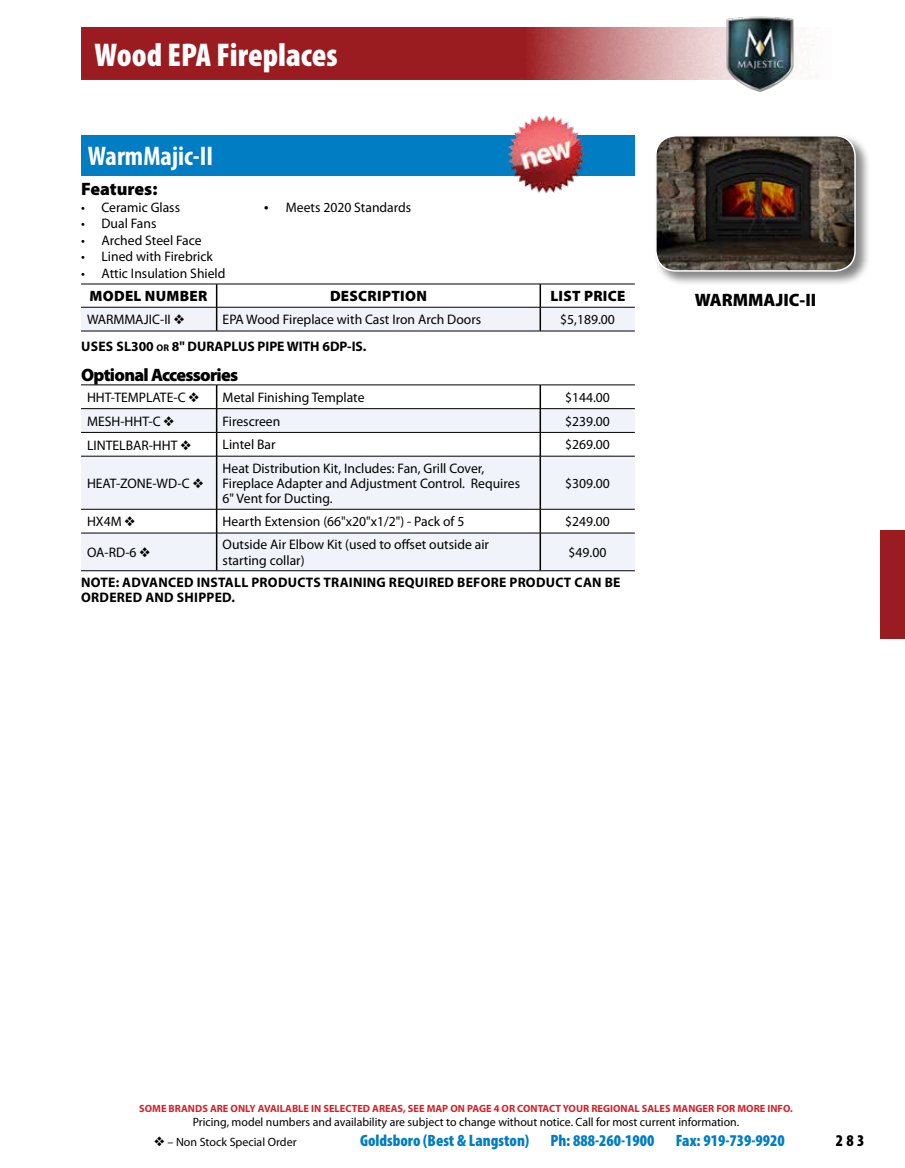
<style>
.page{position:relative;width:905px;height:1168px;background:#fff}
.page>*{position:absolute;margin:0;border:0;box-sizing:border-box;transform-origin:0 0}
.t1{font:900 condensed 33px "Myriad Pro";color:#fff}
.t2{font:700 condensed 27px "Myriad Pro";color:#fff}
.t3{font:900 18px "Myriad Pro";color:#000}
.t4{font:900 18px "Myriad Pro";letter-spacing:-.04em;color:#000}
.t5{font:900 condensed 16.5px "Myriad Pro";color:#007dc3}
.t6{font:900 condensed 16.5px "Myriad Pro";color:#000}
.t7{font:900 15px "Myriad Pro";letter-spacing:.02em;color:#000}
.t8{font:13.8px/15.3px "Myriad Pro";color:#000}
.t9{font:700 13.8px/15.3px "Myriad Pro";letter-spacing:.02em;color:#000}
.t10{font:700 13.8px "Myriad Pro";color:#000}
.t11{font:12px "Myriad Pro";color:#000}
.t12{font:700 10.5px "Myriad Pro";color:#d2232a}
.s1{font-style:inherit}
.s2{font-size:9.6px}
</style>
<div class="page">
<div style="left:81px;top:135px;width:553px;height:41px;background:#007dc3"></div>
<svg style="left:81px;top:308px;width:553px;height:262px;fill:#f0f3fa"></svg>
<svg style="left:81px;top:386px;width:553px;height:147px;fill:#f0f3fa"></svg>
<hr style="left:539px;top:284px;width:2px;height:23px;background:#000">
<svg style="left:216px;top:285px;width:1px;height:46px"></svg>
<hr style="left:539px;top:307px;width:2px;height:24px;background:#000">
<hr style="left:539px;top:385px;width:2px;height:23px;background:#000">
<hr style="left:539px;top:409px;width:2px;height:23px;background:#000">
<svg style="left:216px;top:386px;width:1px;height:70px"></svg>
<hr style="left:539px;top:433px;width:2px;height:23px;background:#000">
<hr style="left:216px;top:456px;width:1px;height:53px;background:#000">
<hr style="left:539px;top:456px;width:2px;height:53px;background:#000">
<svg style="left:216px;top:510px;width:1px;height:23px"></svg>
<hr style="left:539px;top:509px;width:2px;height:24px;background:#000">
<hr style="left:216px;top:533px;width:1px;height:37px;background:#000">
<hr style="left:539px;top:533px;width:2px;height:37px;background:#000">
<hr style="left:81px;top:307px;width:136px;height:1px;background:#000">
<hr style="left:217px;top:307px;width:323px;height:1px;background:#000">
<hr style="left:540px;top:307px;width:94px;height:1px;background:#000">
<hr style="left:81px;top:331px;width:136px;height:1px;background:#000">
<hr style="left:217px;top:331px;width:323px;height:1px;background:#000">
<hr style="left:540px;top:331px;width:94px;height:1px;background:#000">
<hr style="left:81px;top:570px;width:136px;height:1px;background:#000">
<hr style="left:217px;top:570px;width:323px;height:1px;background:#000">
<hr style="left:540px;top:570px;width:94px;height:1px;background:#000">
<hr style="left:81px;top:408px;width:136px;height:1px;background:#000">
<hr style="left:217px;top:408px;width:323px;height:1px;background:#000">
<hr style="left:540px;top:408px;width:94px;height:1px;background:#000">
<hr style="left:81px;top:432px;width:136px;height:1px;background:#000">
<hr style="left:217px;top:432px;width:323px;height:1px;background:#000">
<hr style="left:540px;top:432px;width:94px;height:1px;background:#000">
<hr style="left:81px;top:456px;width:136px;height:1px;background:#000">
<hr style="left:217px;top:456px;width:323px;height:1px;background:#000">
<hr style="left:540px;top:456px;width:94px;height:1px;background:#000">
<hr style="left:81px;top:509px;width:136px;height:1px;background:#000">
<hr style="left:217px;top:509px;width:323px;height:1px;background:#000">
<hr style="left:540px;top:509px;width:94px;height:1px;background:#000">
<hr style="left:81px;top:533px;width:136px;height:1px;background:#000">
<hr style="left:217px;top:533px;width:323px;height:1px;background:#000">
<hr style="left:540px;top:533px;width:94px;height:1px;background:#000">
<hr style="left:81px;top:385px;width:136px;height:1px;background:#000">
<hr style="left:217px;top:385px;width:323px;height:1px;background:#000">
<hr style="left:540px;top:385px;width:94px;height:1px;background:#000">
<hr style="left:81px;top:284px;width:136px;height:1px;background:#000">
<hr style="left:217px;top:284px;width:323px;height:1px;background:#000">
<hr style="left:540px;top:284px;width:94px;height:1px;background:#000">
<img style="left:507px;top:115px;width:78px;height:78px">
<div style="left:653px;top:134px;width:217px;height:152px;background:#000;opacity:.49"></div>
<img style="left:656px;top:136px;width:199px;height:135px">
<div style="left:655px;top:135px;width:200px;height:137px;border:2px solid #fff;border-radius:20px"></div>
<svg style="left:81px;top:27px;width:638px;height:53px;background:#a93c40"></svg>
<img style="left:719px;top:16px;width:78px;height:76px">
<div style="left:879px;top:530px;width:25px;height:108px;background:#9b1c20"></div>
<h1 class="t1" style="left:94px;top:34px;width:245px">Wood EPA Fireplaces</h1>
<h2 class="t2" style="left:88px;top:140px;width:127px">WarmMajic-II</h2>
<h3 class="t3" style="left:81px;top:177px;width:78px">Features:</h3>
<p class="t8" style="left:81px;top:199px;width:101px">• Ceramic Glass</p>
<p class="t8" style="left:264px;top:199px;width:149px">● Meets 2020 Standards</p>
<p class="t8" style="left:81px;top:216px;width:77px">• Dual Fans</p>
<p class="t8" style="left:81px;top:232px;width:122px">• Arched Steel Face</p>
<p class="t8" style="left:81px;top:249px;width:133px">• Lined with Firebrick</p>
<p class="t8" style="left:81px;top:265px;width:146px">• Attic Insulation Shield</p>
<p class="t7" style="left:90px;top:286px;width:119px">MODEL NUMBER</p>
<p class="t7" style="left:330px;top:286px;width:98px">DESCRIPTION</p>
<p class="t7" style="left:550px;top:286px;width:77px">LIST PRICE</p>
<p class="t8" style="left:87px;top:312px;width:99px">WARMMAJIC-II ❖</p>
<p class="t8" style="left:223px;top:312px;width:260px">EPA Wood Fireplace with Cast Iron Arch Doors</p>
<p class="t8" style="left:560px;top:312px;width:56px">$5,189.00</p>
<p class="t10" style="left:81px;top:338px;width:287px"><span class="s1">USES SL300</span> <span class="s2">or</span> 8" DURAPLUS PIPE WITH 6DP-IS<span class="s1">.</span></p>
<h3 class="t4" style="left:81px;top:363px;width:159px">Optional Accessories</h3>
<p class="t8" style="left:87px;top:389px;width:114px">HHT-TEMPLATE-C ❖</p>
<p class="t8" style="left:223px;top:389px;width:143px">Metal Finishing Template</p>
<p class="t8" style="left:565px;top:389px;width:46px">$144.00</p>
<p class="t8" style="left:87px;top:413px;width:89px">MESH-HHT-C ❖</p>
<p class="t8" style="left:223px;top:413px;width:59px">Firescreen</p>
<p class="t8" style="left:565px;top:413px;width:46px">$239.00</p>
<p class="t8" style="left:87px;top:437px;width:106px">LINTELBAR-HHT ❖</p>
<p class="t8" style="left:223px;top:437px;width:54px">Lintel Bar</p>
<p class="t8" style="left:565px;top:437px;width:46px">$269.00</p>
<p class="t8" style="left:87px;top:475px;width:118px">HEAT-ZONE-WD-C ❖</p>
<p class="t8" style="left:223px;top:460px;width:299px">Heat Distribution Kit, Includes: Fan, Grill Cover,<br>Fireplace Adapter and Adjustment Control. Requires<br>6" Vent for Ducting.</p>
<p class="t8" style="left:565px;top:475px;width:46px">$309.00</p>
<p class="t8" style="left:87px;top:514px;width:50px">HX4M ❖</p>
<p class="t8" style="left:223px;top:514px;width:243px">Hearth Extension (66"x20"x1/2") - Pack of 5</p>
<p class="t8" style="left:565px;top:514px;width:46px">$249.00</p>
<p class="t8" style="left:87px;top:545px;width:65px">OA-RD-6 ❖</p>
<p class="t8" style="left:223px;top:537px;width:268px">Outside Air Elbow Kit (used to offset outside air starting collar)</p>
<p class="t8" style="left:568px;top:544px;width:39px">$49.00</p>
<p class="t9" style="left:81px;top:574px;width:541px">NOTE: ADVANCED INSTALL PRODUCTS TRAINING REQUIRED BEFORE PRODUCT CAN BE<br>ORDERED AND SHIPPED.</p>
<h3 class="t3" style="left:694px;top:288px;width:123px">WARMMAJIC-II</h3>
<p class="t12" style="left:139px;top:1102px;width:655px">SOME BRANDS ARE ONLY AVAILABLE IN SELECTED AREAS, SEE MAP ON PAGE 4 OR CONTACT YOUR REGIONAL SALES MANGER FOR MORE INFO.</p>
<p class="t11" style="left:193px;top:1115px;width:547px">Pricing, model numbers and availability are subject to change without notice. Call for most current information.</p>
<p class="t11" style="left:154px;top:1134px;width:144px">❖ – Non Stock Special Order</p>
<p class="t5" style="left:360px;top:1130px;width:171px">Goldsboro (Best &amp; Langston)</p>
<p class="t5" style="left:550px;top:1130px;width:106px">Ph: 888-260-1900</p>
<p class="t5" style="left:675px;top:1130px;width:111px">Fax: 919-739-9920</p>
<p class="t6" style="left:835px;top:1130px;width:30px">283</p>
</div>
